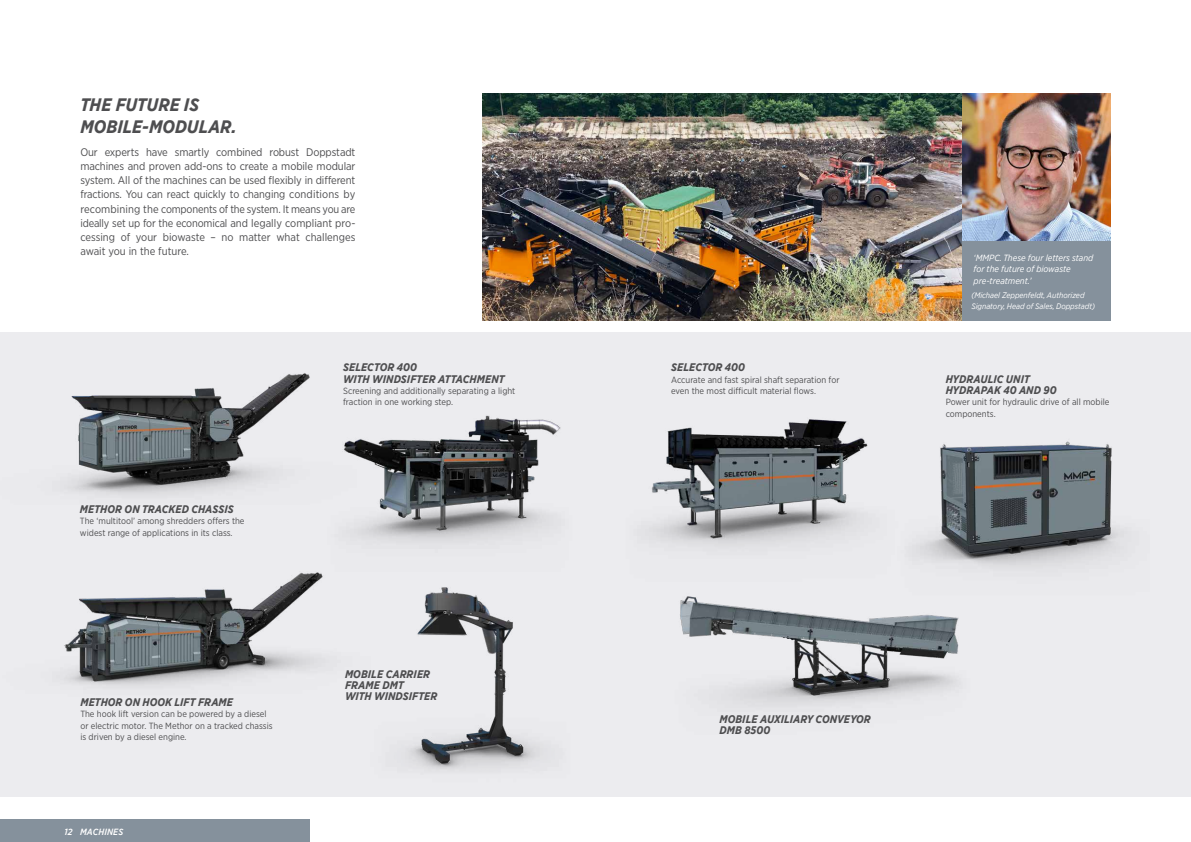
<style>
.page{position:relative;width:1191px;height:842px;background:#fff}
.page>*{position:absolute;margin:0;border:0;box-sizing:border-box;transform-origin:0 0}
.t1{font:italic 700 18px/22.7px "Gotham Narrow";color:#4e4e50}
.t2{font:11px/14.2px "Gotham Narrow";color:#4e4e50;text-align:justify}
.t3{font:italic 700 11px/11.3px "Gotham Narrow";letter-spacing:.005em;color:#4e4e50}
.t4{font:9px/11.3px "Gotham Narrow";color:#4e4e50}
.t5{font:italic 9px/11.3px "Gotham Narrow";color:#fff}
.t6{font:italic 500 9px "Gotham Narrow";letter-spacing:.01em;color:#fff}
.t7{font:italic 8px/11.3px "Gotham Narrow";color:#fff}
</style>
<div class="page">
<div style="left:0;top:332px;width:1191px;height:465px;background:#ececef"></div>
<img style="left:610px;top:320px;width:301px;height:228px">
<img style="left:680px;top:596px;width:279px;height:111px">
<img style="left:886px;top:393px;width:241px;height:213px">
<img style="left:64px;top:572px;width:261px;height:115px">
<img style="left:64px;top:373px;width:246px;height:123px">
<img style="left:315px;top:415px;width:246px;height:177px">
<img style="left:482px;top:94px;width:480px;height:226px">
<img style="left:962px;top:94px;width:148px;height:147px">
<div style="left:962px;top:241px;width:148px;height:79px;background:#85919c"></div>
<div style="left:0;top:819px;width:309px;height:23px;background:#85919c"></div>
<img style="left:367px;top:575px;width:194px;height:196px">
<h1 class="t1" style="left:80px;top:93px;width:158px">THE FUTURE IS<br>MOBILE-MODULAR.</h1>
<p class="t2" style="left:80px;top:145px;width:276px">Our experts have smartly combined robust Doppstadt machines and proven add-ons to create a mobile modular system. All of the machines can be used flexibly in different fractions. You can react quickly to changing conditions by recombining the components of the system. It means you are ideally set up for the economical and legally compliant pro&shy;cessing of your biowaste – no matter what challenges await you in the future.</p>
<p class="t3" style="left:80px;top:503px;width:155px">METHOR ON TRACKED CHASSIS</p>
<p class="t4" style="left:80px;top:515px;width:166px">The ‘multitool’ among shredders offers the widest range of applications in its class.</p>
<p class="t3" style="left:80px;top:696px;width:154px">METHOR ON HOOK LIFT FRAME</p>
<p class="t4" style="left:80px;top:708px;width:194px">The hook lift version can be powered by a diesel or electric motor. The Methor on a tracked chassis is driven by a diesel engine.</p>
<p class="t6" style="left:64px;top:826px;width:60px">12 MACHINES</p>
<p class="t3" style="left:343px;top:362px;width:163px">SELECTOR 400<br>WITH WINDSIFTER ATTACHMENT</p>
<p class="t4" style="left:343px;top:385px;width:174px">Screening and additionally separating a light fraction in one working step.</p>
<p class="t3" style="left:345px;top:668px;width:94px">MOBILE CARRIER<br>FRAME DMT<br>WITH WINDSIFTER</p>
<p class="t3" style="left:671px;top:362px;width:75px">SELECTOR 400</p>
<p class="t4" style="left:671px;top:374px;width:170px">Accurate and fast spiral shaft separation for even the most difficult material flows.</p>
<p class="t5" style="left:973px;top:252px;width:121px">‘MMPC. These four letters stand for the future of biowaste pre-treatment.’</p>
<p class="t7" style="left:971px;top:289px;width:125px">(Michael Zeppenfeldt, Authorized<br>Signatory, Head of Sales, Doppstadt)</p>
<p class="t3" style="left:945px;top:373px;width:112px">HYDRAULIC UNIT<br>HYDRAPAK 40 AND 90</p>
<p class="t4" style="left:945px;top:396px;width:165px">Power unit for hydraulic drive of all mobile components.</p>
<p class="t3" style="left:719px;top:713px;width:153px">MOBILE AUXILIARY CONVEYOR<br>DMB 8500</p>
</div>
